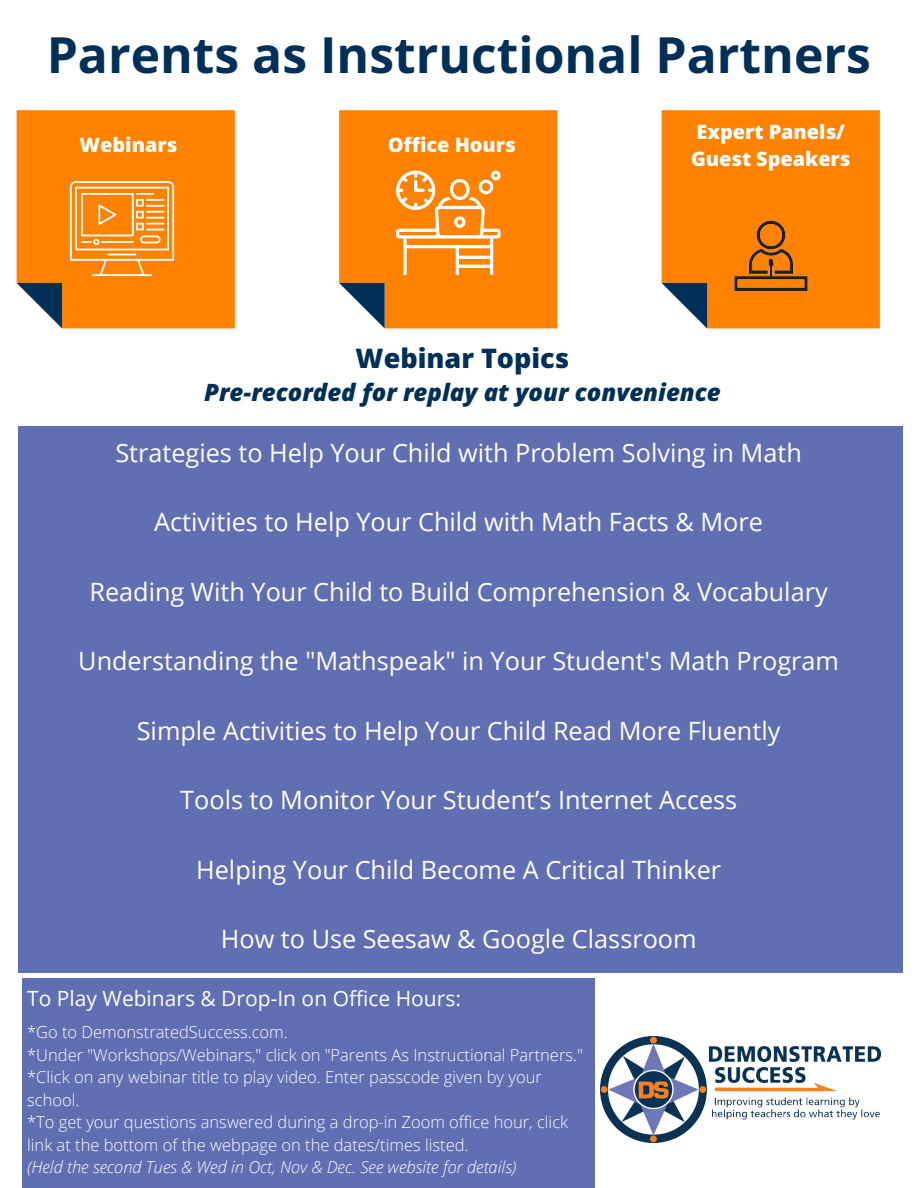
<style>
.page{position:relative;width:918px;height:1188px;background:#fff}
.page>*{position:absolute;margin:0;border:0;box-sizing:border-box;transform-origin:0 0}
.t1{font:700 49.8px "Open Sans Hebrew";color:#003057}
.t2{font:800 27px "Open Sans Hebrew";color:#003057}
.t3{font:25.2px "Open Sans";color:#fff}
.t4{font:italic 800 24px "Open Sans Hebrew";color:#003057}
.t5{font:21px "Open Sans";color:#fff}
.t6{font:800 19.95px "Open Sans Hebrew";color:#fff}
.t7{font:300 16.5px/22.5px "Open Sans";color:#fff}
.t8{font:italic 300 16.5px "Open Sans";color:#fff}
</style>
<div class="page">
<div style="left:22px;top:978px;width:573px;height:210px;background:#606eb2"></div>
<img style="left:600px;top:1036px;width:280px;height:107px">
<div style="left:17px;top:110px;width:218px;height:218px;background:#ff8200"></div>
<svg style="left:17px;top:283px;width:45px;height:45px"></svg>
<div style="left:339px;top:110px;width:218px;height:218px;background:#ff8200"></div>
<svg style="left:339px;top:283px;width:46px;height:45px"></svg>
<div style="left:662px;top:110px;width:218px;height:218px;background:#ff8200"></div>
<svg style="left:662px;top:283px;width:45px;height:45px"></svg>
<svg style="left:70px;top:181px;width:104px;height:95px;background:#ff9f3c"></svg>
<svg style="left:396px;top:171px;width:105px;height:104px"></svg>
<div style="left:18px;top:426px;width:885px;height:547px;background:#606eb2"></div>
<img style="left:717px;top:200px;width:109px;height:109px">
<p class="t1" style="left:47px;top:20px;width:826px">Parents as Instructional Partners</p>
<p class="t6" style="left:80px;top:131px;width:99px">Webinars</p>
<p class="t6" style="left:388px;top:131px;width:130px">Office Hours</p>
<p class="t6" style="left:697px;top:118px;width:150px">Expert Panels/</p>
<p class="t6" style="left:691px;top:145px;width:161px">Guest Speakers</p>
<p class="t2" style="left:356px;top:339px;width:215px">Webinar Topics</p>
<p class="t4" style="left:204px;top:376px;width:518px">Pre-recorded for replay at your convenience</p>
<p class="t3" style="left:115px;top:435px;width:688px">Strategies to Help Your Child with Problem Solving in Math</p>
<p class="t3" style="left:154px;top:505px;width:610px">Activities to Help Your Child with Math Facts &amp; More</p>
<p class="t3" style="left:89px;top:574px;width:740px">Reading With Your Child to Build Comprehension &amp; Vocabulary</p>
<p class="t3" style="left:78px;top:643px;width:762px">Understanding the "Mathspeak" in Your Student's Math Program</p>
<p class="t3" style="left:137px;top:713px;width:645px">Simple Activities to Help Your Child Read More Fluently</p>
<p class="t3" style="left:180px;top:782px;width:559px">Tools to Monitor Your Student’s Internet Access</p>
<p class="t3" style="left:196px;top:852px;width:526px">Helping Your Child Become A Critical Thinker</p>
<p class="t3" style="left:221px;top:921px;width:477px">How to Use Seesaw &amp; Google Classroom</p>
<p class="t5" style="left:27px;top:983px;width:435px">To Play Webinars &amp; Drop-In on Office Hours:</p>
<p class="t7" style="left:27px;top:1021px;width:262px">*Go to DemonstratedSuccess.com.</p>
<p class="t7" style="left:27px;top:1043px;width:557px">*Under "Workshops/Webinars," click on "Parents As Instructional Partners."</p>
<p class="t7" style="left:27px;top:1066px;width:516px">*Click on any webinar title to play video. Enter passcode given by your school.</p>
<p class="t7" style="left:27px;top:1111px;width:542px">*To get your questions answered during a drop-in Zoom office hour, click link at the bottom of the webpage on the dates/times listed.</p>
<p class="t8" style="left:27px;top:1156px;width:491px">(Held the second Tues &amp; Wed in Oct, Nov &amp; Dec. See website for details)</p>
</div>
